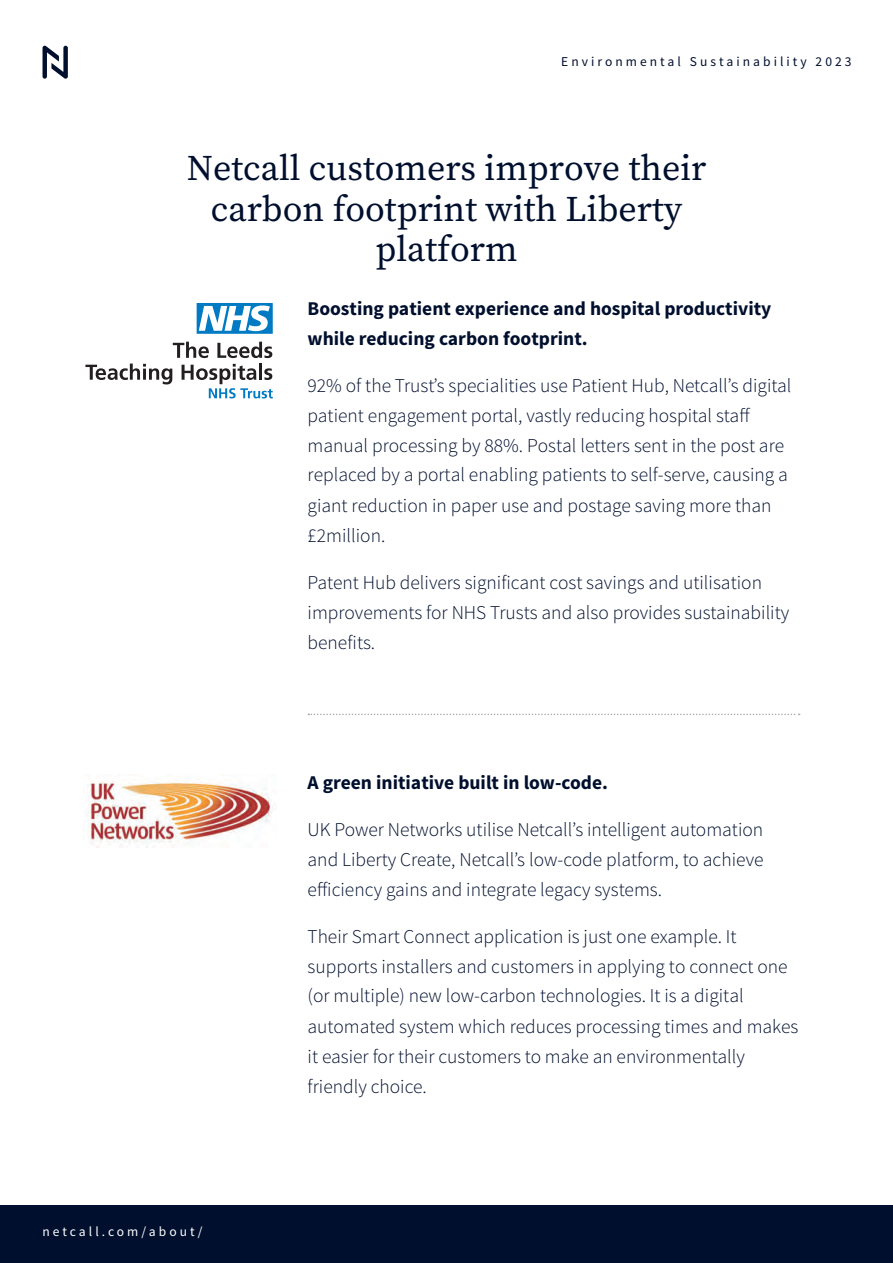
<style>
.page{position:relative;width:893px;height:1263px;background:#fff}
.page>*{position:absolute;margin:0;border:0;box-sizing:border-box;transform-origin:0 0}
.t1{font:36px/40.5px "Source Serif Pro";color:#010f2e;text-align:center}
.t2{font:300 19.5px/30px "Source Sans Pro";color:#010f2e}
.t3{font:700 19.5px/30px "Source Sans Pro";color:#010f2e}
.t4{font:13.5px "Source Sans Pro";letter-spacing:.225em;color:#010f2e}
.t5{font:13.5px "Source Sans Pro";letter-spacing:.225em;color:#fff}
</style>
<div class="page">
<div style="left:0;top:1205px;width:893px;height:58px;background:#010f2e"></div>
<svg style="left:43px;top:46px;width:25px;height:33px"></svg>
<svg style="left:197px;top:303px;width:76px;height:31px"></svg>
<svg style="left:173px;top:342px;width:36px;height:16px"></svg>
<svg style="left:217px;top:342px;width:55px;height:16px"></svg>
<svg style="left:85px;top:364px;width:87px;height:20px"></svg>
<svg style="left:182px;top:364px;width:91px;height:34px"></svg>
<img style="left:86px;top:779px;width:187px;height:69px">
<svg style="left:308px;top:714px;width:492px;height:1px"></svg>
<p class="t4" style="left:561px;top:53px;width:292px">Environmental Sustainability 2023</p>
<h1 class="t1" style="left:187px;top:148px;width:521px">Netcall customers improve their carbon footprint with Liberty platform</h1>
<p class="t3" style="left:308px;top:295px;width:465px">Boosting patient experience and hospital productivity while reducing carbon footprint.</p>
<p class="t2" style="left:308px;top:371px;width:485px">92% of the Trust’s specialities use Patient Hub, Netcall’s digital patient engagement portal, vastly reducing hospital staff manual processing by 88%. Postal letters sent in the post are replaced by a portal enabling patients to self-serve, causing a</p>
<p class="t2" style="left:308px;top:491px;width:465px">giant reduction in paper use and postage saving more than £2million.</p>
<p class="t2" style="left:308px;top:568px;width:483px">Patent Hub delivers significant cost savings and utilisation improvements for NHS Trusts and also provides sustainability benefits.</p>
<p class="t5" style="left:43px;top:1223px;width:162px">netcall.com/about/</p>
<p class="t3" style="left:308px;top:768px;width:302px">A green initiative built in low-code.</p>
<p class="t2" style="left:308px;top:815px;width:458px;text-align:justify">UK Power Networks utilise Netcall’s intelligent automation and Liberty Create, Netcall’s low-code platform, to achieve efficiency gains and integrate legacy systems.</p>
<p class="t2" style="left:308px;top:922px;width:482px;line-height:29.5px">Their Smart Connect application is just one example. It supports installers and customers in applying to connect one (or multiple) new low-carbon technologies. It is a digital</p>
<p class="t2" style="left:308px;top:1012px;width:492px">automated system which reduces processing times and makes it easier for their customers to make an environmentally friendly choice.</p>
</div>
